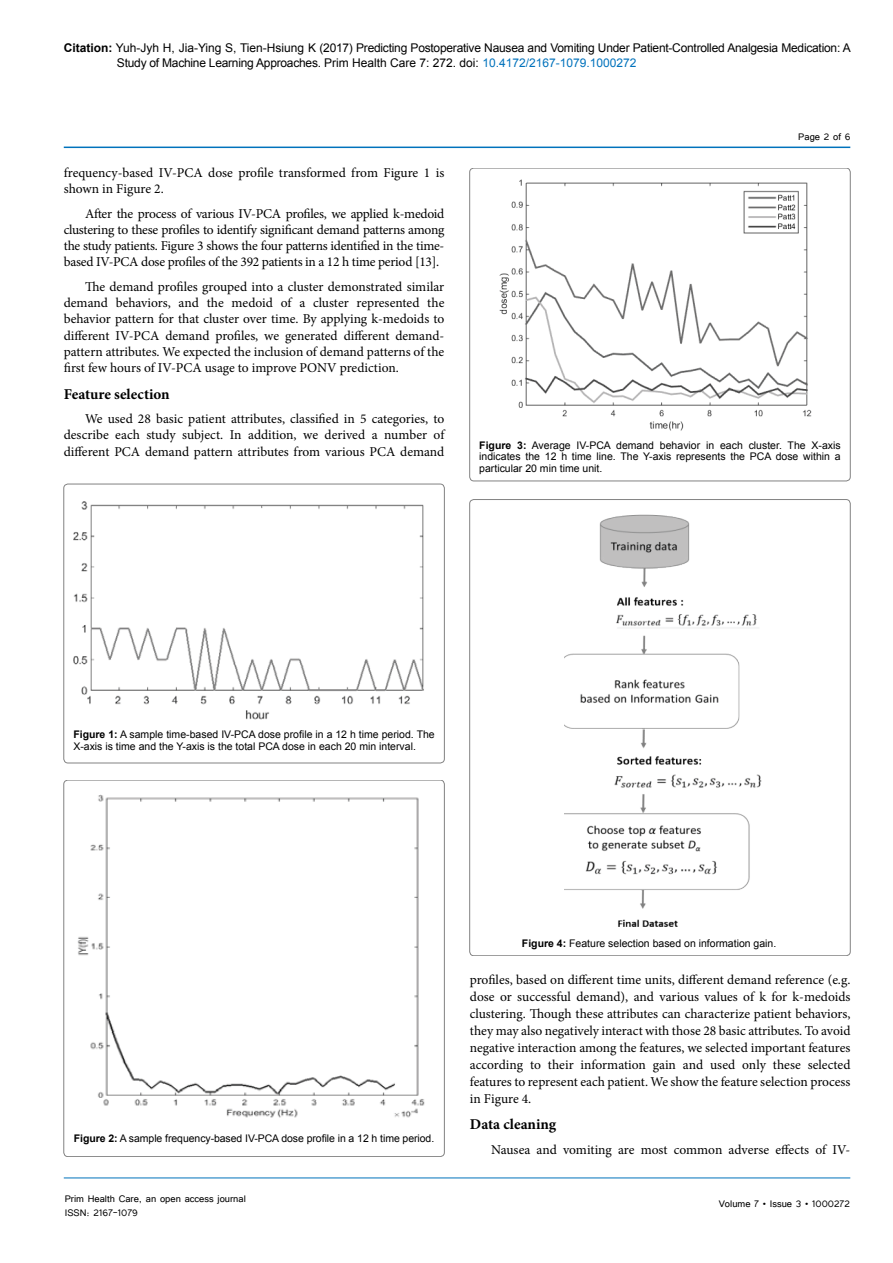
<style>
.page{position:relative;width:893px;height:1263px;background:#fff}
.page>*{position:absolute;margin:0;border:0;box-sizing:border-box;transform-origin:0 0}
.SSH{font:700 15px "Minion Pro";color:#000}
.Body_Text{font:13.5px/16.2px "Minion Pro";letter-spacing:-.005em;color:#000;text-align:justify}
.t1{font:12px/15px "Arial";letter-spacing:-.02em;color:#000}
.t2{font:12px/14.4px "Tunga";color:#000}
.figure_caption{font:10.5px/11.6px "Arial";color:#000}
.Body_Text-2{font:10.5px "Arial";letter-spacing:-.005em;color:#000}
.s1{font-weight:700}
.s2{color:#0072bc}
</style>
<div class="page">
<hr style="left:64px;top:147px;width:786px;height:1px;background:#0072bc">
<hr style="left:64px;top:1178px;width:786px;height:1px;background:#0072bc">
<img style="left:73px;top:501px;width:351px;height:219px">
<div style="left:64px;top:484px;width:380px;height:279px;border:1px solid #000;border-radius:4px"></div>
<img style="left:77px;top:794px;width:348px;height:324px">
<div style="left:64px;top:780px;width:380px;height:376px;border:1px solid #000;border-radius:4px"></div>
<img style="left:499px;top:179px;width:313px;height:252px">
<div style="left:470px;top:168px;width:380px;height:313px;border:1px solid #000;border-radius:4px"></div>
<img style="left:564px;top:514px;width:198px;height:413px">
<p class="t1" style="left:117px;top:40px;width:735px;text-indent:-53px"><span class="s1">Citation:</span> Yuh-Jyh H, Jia-Ying S, Tien-Hsiung K (2017) Predicting Postoperative Nausea and Vomiting Under Patient-Controlled Analgesia Medication: A<br>Study of Machine Learning Approaches. Prim Health Care 7: 272. doi: <span class="s2">10.4172/2167-1079.1000272</span></p>
<p class="Body_Text" style="left:64px;top:164px;width:382px">frequency-based IV-PCA dose profile transformed from Figure 1 is shown in Figure 2.</p>
<p class="Body_Text" style="left:64px;top:205px;width:382px;text-indent:21px">After the process of various IV-PCA profiles, we applied k-medoid clustering to these profiles to identify significant demand patterns among the study patients. Figure 3 shows the four patterns identified in the time&shy;based IV-PCA dose profiles of the 392 patients in a 12 h time period [13].</p>
<p class="Body_Text" style="left:64px;top:279px;width:382px;text-indent:21px">The demand profiles grouped into a cluster demonstrated similar demand behaviors, and the medoid of a cluster represented the behavior pattern for that cluster over time. By applying k-medoids to different IV-PCA demand profiles, we generated different demand&shy;pattern attributes. We expected the inclusion of demand patterns of the first few hours of IV-PCA usage to improve PONV prediction.</p>
<p class="SSH" style="left:64px;top:383px;width:107px">Feature selection</p>
<p class="Body_Text" style="left:64px;top:411px;width:382px;text-indent:21px">We used 28 basic patient attributes, classified in 5 categories, to describe each study subject. In addition, we derived a number of different PCA demand pattern attributes from various PCA demand</p>
<p class="t2" style="left:798px;top:128px;width:54px">Page 2 of 6</p>
<p class="figure_caption" style="left:479px;top:439px;width:363px;text-align:justify"><span class="s1">Figure 3:</span> Average IV-PCA demand behavior in each cluster. The X-axis indicates the 12 h time line. The Y-axis represents the PCA dose within a particular 20 min time unit.</p>
<p class="figure_caption" style="left:73px;top:728px;width:363px;line-height:12.6px"><span class="s1">Figure 1:</span> A sample time-based IV-PCA dose profile in a 12 h time period. The<br>X-axis is time and the Y-axis is the total PCA dose in each 20 min interval.</p>
<p class="Body_Text-2" style="left:74px;top:1131px;width:362px"><span class="s1">Figure 2:</span> A sample frequency-based IV-PCA dose profile in a 12 h time period.</p>
<p class="t2" style="left:65px;top:1190px;width:183px">Prim Health Care, an open access journal<br>ISSN: 2167-1079</p>
<p class="figure_caption" style="left:522px;top:938px;width:256px"><span class="s1">Figure 4:</span> Feature selection based on information gain.</p>
<p class="Body_Text" style="left:470px;top:971px;width:382px;line-height:17px">profiles, based on different time units, different demand reference (e.g. dose or successful demand), and various values of k for k-medoids clustering. Though these attributes can characterize patient behaviors, they may also negatively interact with those 28 basic attributes. To avoid negative interaction among the features, we selected important features according to their information gain and used only these selected features to represent each patient. We show the feature selection process in Figure 4.</p>
<p class="SSH" style="left:470px;top:1114px;width:88px">Data cleaning</p>
<p class="Body_Text" style="left:491px;top:1141px;width:361px">Nausea and vomiting are most common adverse effects of IV-</p>
<p class="t2" style="left:719px;top:1196px;width:133px">Volume 7 • Issue 3 • 1000272</p>
</div>
